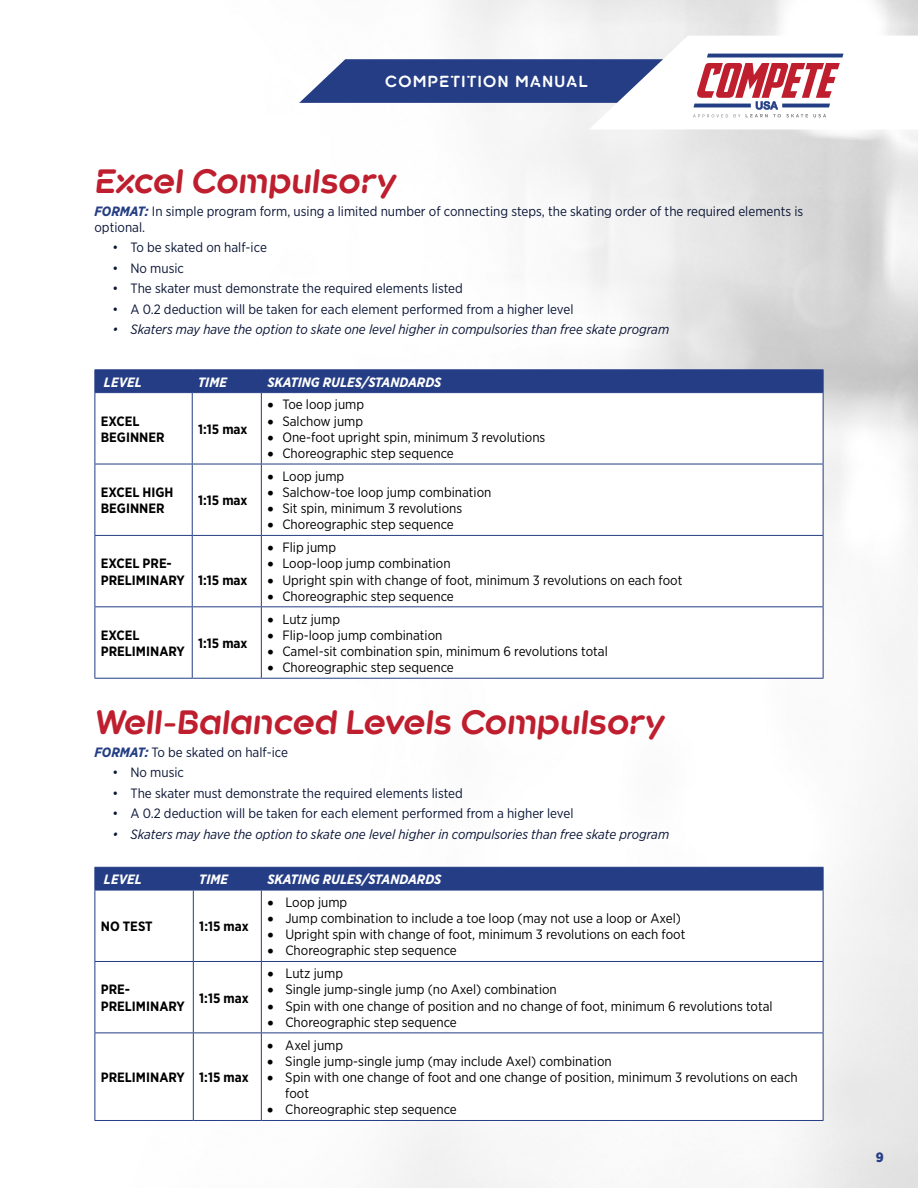
<style>
.page{position:relative;width:918px;height:1188px;background:#fff}
.page>*{position:absolute;margin:0;border:0;box-sizing:border-box;transform-origin:0 0}
.t1{font:italic 700 31.5px "Kroppen Round";color:#be1e2d}
.t2{font:700 15px "Kroppen Round";letter-spacing:.1em;color:#fff}
.t3{font:13.5px/16.2px "Gotham Narrow";color:#000}
.t4{font:13.5px/16.2px "Gotham Narrow";color:#0b1637}
.t5{font:italic 13.5px "Gotham Narrow";color:#0b1637}
.t6{font:700 13.5px/16.2px "Gotham Narrow";color:#000}
.t7{font:italic 700 13.5px "Gotham Narrow";color:#fff}
.t8{font:900 13.5px "Gotham Narrow";color:#243d84}
.s1{font-weight:700;font-style:italic;color:#243d84}
</style>
<div class="page">
<svg style="left:299px;top:36px;width:545px;height:93px"></svg>
<svg style="left:95px;top:393px;width:728px;height:285px"></svg>
<hr style="left:94px;top:369px;width:98px;height:1px;background:#243d84">
<hr style="left:192px;top:369px;width:69px;height:1px;background:#243d84">
<hr style="left:261px;top:369px;width:563px;height:1px;background:#243d84">
<div style="left:94px;top:370px;width:730px;height:22px;background:#243d84"></div>
<hr style="left:94px;top:392px;width:98px;height:1px;background:#243d84">
<hr style="left:94px;top:393px;width:1px;height:71px;background:#243d84">
<hr style="left:192px;top:392px;width:69px;height:1px;background:#243d84">
<hr style="left:192px;top:393px;width:1px;height:71px;background:#243d84">
<hr style="left:261px;top:392px;width:563px;height:1px;background:#243d84">
<hr style="left:261px;top:393px;width:1px;height:71px;background:#243d84">
<hr style="left:823px;top:393px;width:1px;height:71px;background:#243d84">
<hr style="left:94px;top:464px;width:98px;height:1px;background:#243d84">
<hr style="left:94px;top:464px;width:1px;height:71px;background:#243d84">
<hr style="left:192px;top:464px;width:69px;height:1px;background:#243d84">
<hr style="left:192px;top:464px;width:1px;height:71px;background:#243d84">
<hr style="left:261px;top:464px;width:563px;height:1px;background:#243d84">
<hr style="left:261px;top:464px;width:1px;height:71px;background:#243d84">
<hr style="left:823px;top:464px;width:1px;height:71px;background:#243d84">
<hr style="left:94px;top:535px;width:98px;height:1px;background:#243d84">
<hr style="left:94px;top:536px;width:1px;height:70px;background:#243d84">
<hr style="left:192px;top:535px;width:69px;height:1px;background:#243d84">
<hr style="left:192px;top:536px;width:1px;height:70px;background:#243d84">
<hr style="left:261px;top:535px;width:563px;height:1px;background:#243d84">
<hr style="left:261px;top:536px;width:1px;height:70px;background:#243d84">
<hr style="left:823px;top:536px;width:1px;height:70px;background:#243d84">
<hr style="left:94px;top:606px;width:98px;height:1px;background:#243d84">
<hr style="left:94px;top:607px;width:1px;height:71px;background:#243d84">
<hr style="left:192px;top:606px;width:69px;height:1px;background:#243d84">
<hr style="left:192px;top:607px;width:1px;height:71px;background:#243d84">
<hr style="left:261px;top:606px;width:563px;height:1px;background:#243d84">
<hr style="left:261px;top:607px;width:1px;height:71px;background:#243d84">
<hr style="left:823px;top:607px;width:1px;height:71px;background:#243d84">
<hr style="left:94px;top:678px;width:98px;height:1px;background:#243d84">
<hr style="left:192px;top:678px;width:69px;height:1px;background:#243d84">
<hr style="left:261px;top:678px;width:563px;height:1px;background:#243d84">
<svg style="left:95px;top:891px;width:728px;height:229px"></svg>
<div style="left:94px;top:867px;width:730px;height:23px;background:#243d84"></div>
<hr style="left:94px;top:890px;width:99px;height:1px;background:#243d84">
<hr style="left:94px;top:890px;width:1px;height:71px;background:#243d84">
<hr style="left:193px;top:890px;width:68px;height:1px;background:#243d84">
<hr style="left:193px;top:890px;width:1px;height:71px;background:#243d84">
<hr style="left:261px;top:890px;width:563px;height:1px;background:#243d84">
<hr style="left:261px;top:890px;width:1px;height:71px;background:#243d84">
<hr style="left:823px;top:890px;width:1px;height:71px;background:#243d84">
<hr style="left:94px;top:961px;width:99px;height:1px;background:#243d84">
<hr style="left:94px;top:962px;width:1px;height:71px;background:#243d84">
<hr style="left:193px;top:961px;width:68px;height:1px;background:#243d84">
<hr style="left:193px;top:962px;width:1px;height:71px;background:#243d84">
<hr style="left:261px;top:961px;width:563px;height:1px;background:#243d84">
<hr style="left:261px;top:962px;width:1px;height:71px;background:#243d84">
<hr style="left:823px;top:962px;width:1px;height:71px;background:#243d84">
<hr style="left:94px;top:1033px;width:99px;height:1px;background:#243d84">
<hr style="left:94px;top:1033px;width:1px;height:87px;background:#243d84">
<hr style="left:193px;top:1033px;width:68px;height:1px;background:#243d84">
<hr style="left:193px;top:1033px;width:1px;height:87px;background:#243d84">
<hr style="left:261px;top:1033px;width:563px;height:1px;background:#243d84">
<hr style="left:261px;top:1033px;width:1px;height:87px;background:#243d84">
<hr style="left:823px;top:1033px;width:1px;height:87px;background:#243d84">
<hr style="left:94px;top:1120px;width:99px;height:1px;background:#243d84">
<hr style="left:193px;top:1120px;width:68px;height:1px;background:#243d84">
<hr style="left:261px;top:1120px;width:563px;height:1px;background:#243d84">
<p class="t2" style="left:385px;top:73px;width:204px">COMPETITION MANUAL</p>
<h1 class="t1" style="left:94px;top:163px;width:302px">Excel Compulsory</h1>
<p class="t4" style="left:94px;top:202px;width:710px"><span class="s1">FORMAT:</span> In simple program form, using a limited number of connecting steps, the skating order of the required elements is optional.</p>
<p class="t4" style="left:112px;top:239px;width:156px">• To be skated on half-ice</p>
<p class="t4" style="left:112px;top:260px;width:73px">• No music</p>
<p class="t4" style="left:112px;top:280px;width:352px">• The skater must demonstrate the required elements listed</p>
<p class="t4" style="left:112px;top:301px;width:463px">• A 0.2 deduction will be taken for each element performed from a higher level</p>
<p class="t5" style="left:112px;top:321px;width:558px">• Skaters may have the option to skate one level higher in compulsories than free skate program</p>
<p class="t7" style="left:104px;top:373px;width:40px">LEVEL</p>
<p class="t7" style="left:198px;top:373px;width:30px">TIME</p>
<p class="t7" style="left:267px;top:373px;width:176px">SKATING RULES/STANDARDS</p>
<p class="t6" style="left:101px;top:413px;width:65px">EXCEL<br>BEGINNER</p>
<p class="t6" style="left:198px;top:421px;width:51px">1:15 max</p>
<p class="t3" style="left:267px;top:396px;width:98px">• Toe loop jump</p>
<p class="t3" style="left:267px;top:413px;width:97px">• Salchow jump</p>
<p class="t3" style="left:267px;top:429px;width:280px">• One-foot upright spin, minimum 3 revolutions</p>
<p class="t3" style="left:267px;top:445px;width:188px">• Choreographic step sequence</p>
<p class="t6" style="left:101px;top:484px;width:74px">EXCEL HIGH<br>BEGINNER</p>
<p class="t6" style="left:198px;top:492px;width:51px">1:15 max</p>
<p class="t6" style="left:101px;top:555px;width:148px">EXCEL PRE-<br>PRELIMINARY 1:15 max</p>
<p class="t3" style="left:267px;top:468px;width:79px">• Loop jump</p>
<p class="t3" style="left:267px;top:484px;width:226px">• Salchow-toe loop jump combination</p>
<p class="t3" style="left:267px;top:500px;width:196px">• Sit spin, minimum 3 revolutions</p>
<p class="t3" style="left:267px;top:516px;width:188px">• Choreographic step sequence</p>
<p class="t3" style="left:267px;top:539px;width:70px">• Flip jump</p>
<p class="t3" style="left:267px;top:555px;width:185px">• Loop-loop jump combination</p>
<p class="t3" style="left:267px;top:572px;width:417px">• Upright spin with change of foot, minimum 3 revolutions on each foot</p>
<p class="t3" style="left:267px;top:588px;width:188px">• Choreographic step sequence</p>
<p class="t3" style="left:267px;top:611px;width:74px">• Lutz jump</p>
<p class="t3" style="left:267px;top:627px;width:177px">• Flip-loop jump combination</p>
<p class="t3" style="left:267px;top:643px;width:342px">• Camel-sit combination spin, minimum 6 revolutions total</p>
<p class="t3" style="left:267px;top:659px;width:188px">• Choreographic step sequence</p>
<h1 class="t1" style="left:94px;top:704px;width:571px">Well-Balanced Levels Compulsory</h1>
<p class="t4" style="left:94px;top:743px;width:195px"><span class="s1">FORMAT:</span> To be skated on half-ice</p>
<p class="t4" style="left:112px;top:764px;width:73px">• No music</p>
<p class="t4" style="left:112px;top:784px;width:352px">• The skater must demonstrate the required elements listed</p>
<p class="t4" style="left:112px;top:805px;width:463px">• A 0.2 deduction will be taken for each element performed from a higher level</p>
<p class="t5" style="left:112px;top:825px;width:558px">• Skaters may have the option to skate one level higher in compulsories than free skate program</p>
<p class="t7" style="left:104px;top:871px;width:40px">LEVEL</p>
<p class="t7" style="left:199px;top:871px;width:30px">TIME</p>
<p class="t7" style="left:267px;top:871px;width:176px">SKATING RULES/STANDARDS</p>
<p class="t6" style="left:101px;top:918px;width:53px">NO TEST</p>
<p class="t6" style="left:199px;top:918px;width:51px">1:15 max</p>
<p class="t6" style="left:101px;top:627px;width:86px">EXCEL<br>PRELIMINARY</p>
<p class="t6" style="left:198px;top:635px;width:51px">1:15 max</p>
<p class="t3" style="left:267px;top:894px;width:82px">• Loop jump</p>
<p class="t3" style="left:267px;top:910px;width:415px">• Jump combination to include a toe loop (may not use a loop or Axel)</p>
<p class="t3" style="left:267px;top:926px;width:420px">• Upright spin with change of foot, minimum 3 revolutions on each foot</p>
<p class="t3" style="left:267px;top:942px;width:191px">• Choreographic step sequence</p>
<p class="t6" style="left:101px;top:982px;width:86px">PRE-<br>PRELIMINARY</p>
<p class="t6" style="left:199px;top:990px;width:51px">1:15 max</p>
<p class="t6" style="left:101px;top:1069px;width:149px">PRELIMINARY 1:15 max</p>
<p class="t3" style="left:267px;top:965px;width:77px">• Lutz jump</p>
<p class="t3" style="left:267px;top:981px;width:291px">• Single jump-single jump (no Axel) combination</p>
<p class="t3" style="left:267px;top:998px;width:507px">• Spin with one change of position and no change of foot, minimum 6 revolutions total</p>
<p class="t3" style="left:267px;top:1014px;width:191px">• Choreographic step sequence</p>
<p class="t3" style="left:267px;top:1037px;width:77px">• Axel jump</p>
<p class="t3" style="left:267px;top:1053px;width:346px">• Single jump-single jump (may include Axel) combination</p>
<p class="t3" style="left:285px;top:1069px;width:514px;text-indent:-18px">• Spin with one change of foot and one change of position, minimum 3 revolutions on each foot</p>
<p class="t3" style="left:267px;top:1101px;width:191px">• Choreographic step sequence</p>
<p class="t8" style="left:876px;top:1148px;width:9px">9</p>
</div>
